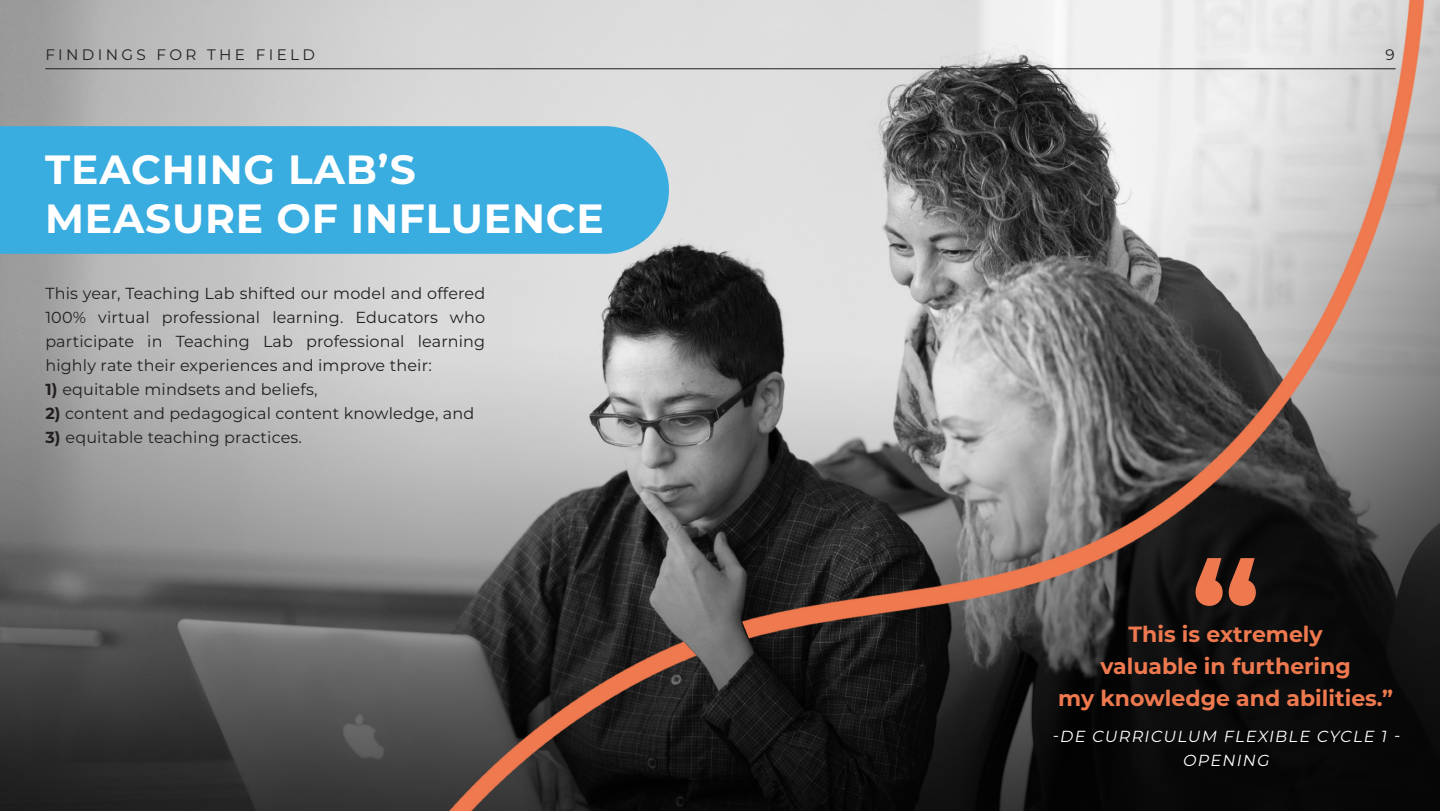
<style>
.page{position:relative;width:1440px;height:811px;background:#fff}
.page>*{position:absolute;margin:0;border:0;box-sizing:border-box;transform-origin:0 0}
.t1{font:700 40.8px/49px "Montserrat";letter-spacing:.02em;color:#fff}
.t2{font:700 22px/32px "Montserrat";color:#ef794f;text-align:center}
.t3{font:16px/24px "Montserrat";letter-spacing:.01em;color:#231f20;text-align:justify}
.t4{font:italic 16px/24px "Montserrat";color:#fff;text-align:center}
.t5{font:15.2px "Montserrat";letter-spacing:.22em;color:#231f20}
.s1{font-weight:700}
</style>
<div class="page">
<img style="left:0;top:0;width:1440px;height:811px">
<svg style="left:1196px;top:558px;width:60px;height:48px;background:#9d5237"></svg>
<div style="left:0;top:126px;width:669px;height:128px;background:#39ace0"></div>
<hr style="left:45px;top:68px;width:1351px;height:1px;background:#231f20">
<p class="t5" style="left:45px;top:44px;width:271px">FINDINGS FOR THE FIELD</p>
<p class="t1" style="left:45px;top:143px;width:560px">TEACHING LAB’S<br>MEASURE OF INFLUENCE</p>
<p class="t3" style="left:45px;top:281px;width:441px">This year, Teaching Lab shifted our model and offered 100% virtual professional learning. Educators who participate in Teaching Lab professional learning highly rate their experiences and improve their:</p>
<p class="t3" style="left:45px;top:377px;width:274px"><span class="s1">1)</span> equitable mindsets and beliefs,</p>
<p class="t3" style="left:45px;top:401px;width:431px"><span class="s1">2)</span> content and pedagogical content knowledge, and</p>
<p class="t3" style="left:45px;top:425px;width:258px"><span class="s1">3)</span> equitable teaching practices.</p>
<p class="t5" style="left:1385px;top:44px;width:11px">9</p>
<p class="t2" style="left:1058px;top:617px;width:336px">This is extremely<br>valuable in furthering<br>my knowledge and abilities.”</p>
<p class="t4" style="left:1052px;top:723px;width:353px">-DE CURRICULUM FLEXIBLE CYCLE 1 -<br>OPENING</p>
</div>
